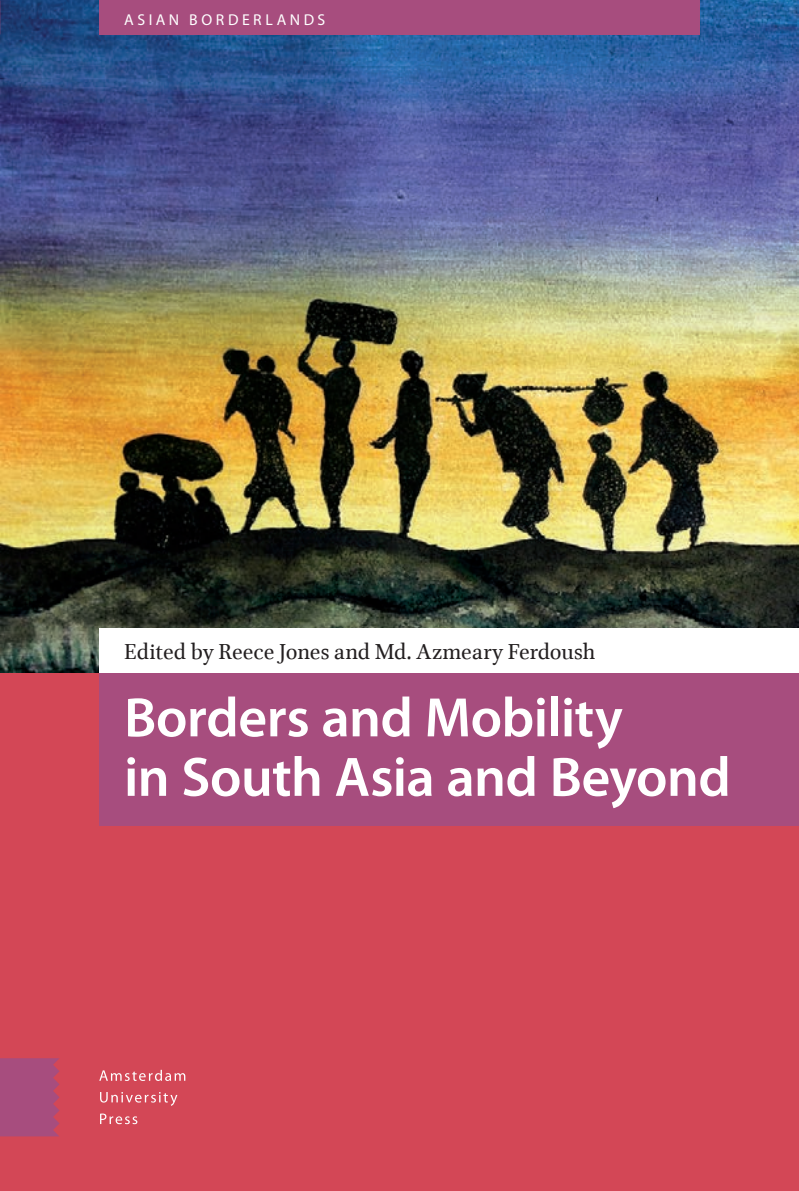
<style>
.page{position:relative;width:799px;height:1191px;background:#d34756}
.page>*{position:absolute;margin:0;border:0;box-sizing:border-box;transform-origin:0 0}
.Hoofdtitel{font:600 56px/59.5px "Myriad Pro";letter-spacing:-.01em;color:#fff}
.JOURNALS_artikeltite{font:24.5px "Brill";color:#231f20}
.JOURNALS_artikeltite-2{font:15.75px "Myriad Pro";letter-spacing:.225em;color:#fff}
</style>
<div class="page">
<img style="left:60px;top:0;width:739px;height:672px">
<div style="left:99px;top:672px;width:700px;height:154px;background:#a74d7e"></div>
<div style="left:99px;top:0;width:600px;height:35px;background:#a74d7e"></div>
<div style="left:99px;top:628px;width:700px;height:44px;background:#fff"></div>
<svg style="left:100px;top:1113px;width:37px;height:11px"></svg>
<svg style="left:100px;top:1092px;width:77px;height:13px"></svg>
<svg style="left:99px;top:1069px;width:86px;height:12px"></svg>
<img style="left:0;top:0;width:60px;height:1137px">
<p class="JOURNALS_artikeltite-2" style="left:124px;top:11px;width:203px">ASIAN BORDERLANDS</p>
<p class="JOURNALS_artikeltite" style="left:124px;top:635px;width:473px">Edited by Reece Jones and Md. Azmeary Ferdoush</p>
<p class="Hoofdtitel" style="left:124px;top:688px;width:608px">Borders and Mobility<br>in South Asia and Beyond</p>
</div>
